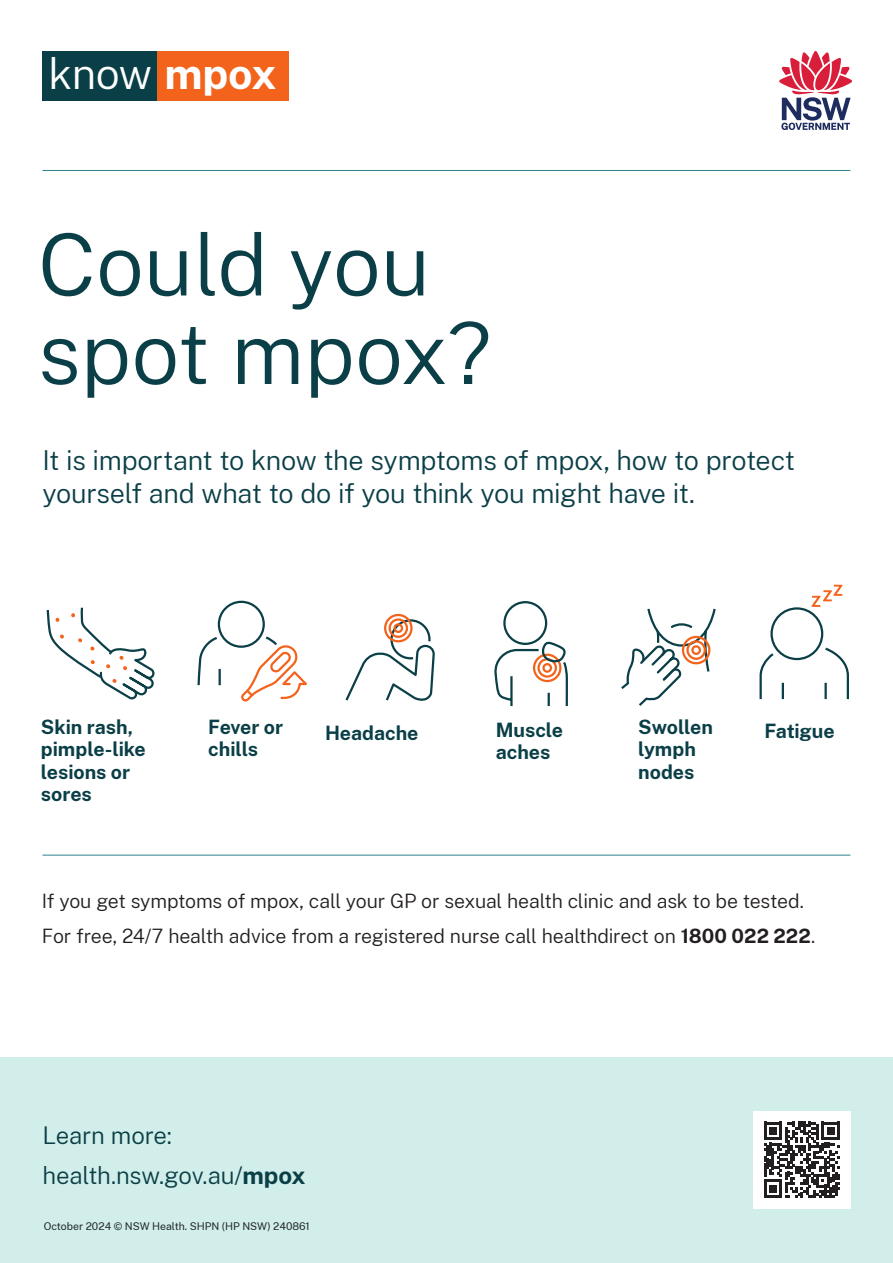
<style>
.page{position:relative;width:893px;height:1263px;background:#fff}
.page>*{position:absolute;margin:0;border:0;box-sizing:border-box;transform-origin:0 0}
.t1{font:300 85.5px/88.5px "Public Sans";color:#0b3f47}
.t2{font:300 42.75px "Public Sans";color:#fff}
.t3{font:300 27px/33px "Public Sans";letter-spacing:-.01em;color:#0b3f47}
.t4{font:300 24px "Public Sans";letter-spacing:-.01em;color:#0b3f47}
.t5{font:300 19.5px "Public Sans";letter-spacing:-.01em;color:#231f20}
.t6{font:700 19.5px/22.5px "Public Sans";letter-spacing:-.005em;color:#0b3f47}
.Body{font:10.5px "Public Sans";color:#22272b}
.s1{font-weight:700}
</style>
<div class="page">
<div style="left:0;top:1057px;width:893px;height:206px;background:#d1eeea"></div>
<svg style="left:779px;top:51px;width:73px;height:79px"></svg>
<div style="left:753px;top:1111px;width:97px;height:97px;background:#fff"></div>
<svg style="left:764px;top:1122px;width:76px;height:76px"></svg>
<hr style="left:43px;top:170px;width:807px;height:1px;background:#2e808e">
<div style="left:42px;top:51px;width:120px;height:49px;background:#0b3f47"></div>
<div style="left:158px;top:51px;width:131px;height:49px;background:#f3631b"></div>
<hr style="left:43px;top:855px;width:807px;height:1px;background:#2e808e">
<svg style="left:46px;top:607px;width:109px;height:93px"></svg>
<svg style="left:197px;top:600px;width:110px;height:102px"></svg>
<svg style="left:759px;top:585px;width:90px;height:115px"></svg>
<svg style="left:345px;top:618px;width:90px;height:83px"></svg>
<div style="left:384px;top:614px;width:29px;height:28px;border:2px solid #f3631b;border-radius:50%"></div>
<div style="left:389px;top:618px;width:19px;height:20px;border:2px solid #f3631b;border-radius:50%"></div>
<div style="left:393px;top:623px;width:10px;height:10px;border:2px solid #f3631b;border-radius:50%"></div>
<svg style="left:621px;top:608px;width:95px;height:98px"></svg>
<div style="left:682px;top:636px;width:28px;height:28px;border:2px solid #f3631b;border-radius:50%"></div>
<div style="left:686px;top:640px;width:20px;height:20px;border:2px solid #f3631b;border-radius:50%"></div>
<div style="left:691px;top:645px;width:10px;height:10px;border:2px solid #f3631b;border-radius:50%"></div>
<svg style="left:494px;top:601px;width:74px;height:105px"></svg>
<h2 class="t2" style="left:49px;top:44px;width:229px">know <span class="s1">mpox</span></h2>
<p class="t1" style="left:38px;top:216px;width:455px">Could you spot mpox?</p>
<p class="t3" style="left:43px;top:442px;width:754px">It is important to know the symptoms of mpox, how to protect yourself and what to do if you think you might have it.</p>
<p class="t6" style="left:41px;top:714px;width:106px">Skin rash, pimple-like lesions or sores</p>
<p class="t6" style="left:208px;top:714px;width:76px">Fever or chills</p>
<p class="t6" style="left:325px;top:721px;width:95px">Headache</p>
<p class="t6" style="left:496px;top:717px;width:69px">Muscle aches</p>
<p class="t6" style="left:638px;top:714px;width:76px">Swollen lymph nodes</p>
<p class="t6" style="left:764px;top:718px;width:72px">Fatigue</p>
<p class="t5" style="left:42px;top:887px;width:763px">If you get symptoms of mpox, call your GP or sexual health clinic and ask to be tested.</p>
<p class="t5" style="left:42px;top:923px;width:775px">For free, 24/7 health advice from a registered nurse call healthdirect on <span class="s1">1800 022 222</span>.</p>
<p class="t4" style="left:43px;top:1119px;width:131px">Learn more:</p>
<p class="t4" style="left:43px;top:1159px;width:265px">health.nsw.gov.au/<span class="s1">mpox</span></p>
<p class="Body" style="left:44px;top:1219px;width:267px">October 2024 © NSW Health. SHPN (HP NSW) 240861</p>
</div>
